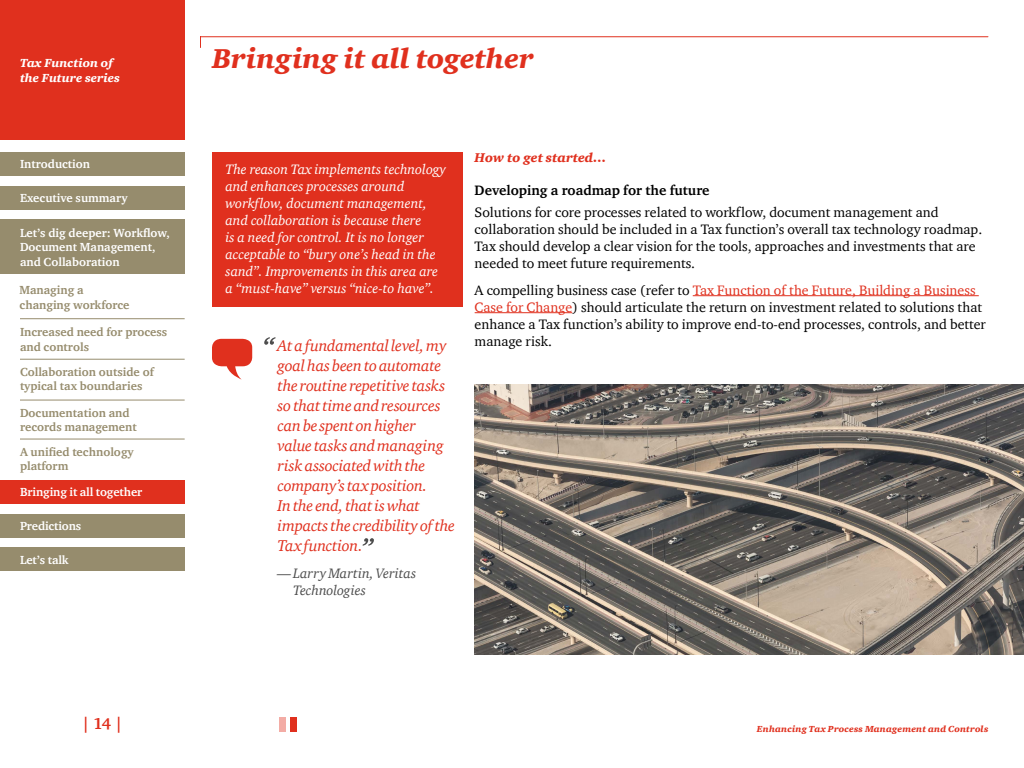
<style>
.page{position:relative;width:1024px;height:768px;background:#fff}
.page>*{position:absolute;margin:0;border:0;box-sizing:border-box;transform-origin:0 0}
.t1{font:italic 900 28px "ITC Charter Com";color:#e0301e}
.t2{font:italic 16px/20px "ITC Charter Com";letter-spacing:-.015em;color:#e0301e}
.t3{font:700 16px "ITC Charter Com";color:#e0301e}
.t4{font:14px/17px "ITC Charter Com";color:#000}
.t5{font:italic 14px/17px "ITC Charter Com";color:#fff}
.t6{font:italic 14px/17px "ITC Charter Com";letter-spacing:-.005em;color:#4d4d4d}
.t7{font:700 14px "ITC Charter Com";color:#000}
.t8{font:italic 900 13px "ITC Charter Com";color:#e0301e}
.t9{font:700 12px/14.4px "ITC Charter Com";color:#968c6d}
.t10{font:700 12px/14.4px "ITC Charter Com";color:#fff}
.t11{font:italic 900 12px/14.4px "ITC Charter Com";color:#fff}
.t12{font:italic 900 9px "ITC Charter Com";letter-spacing:.015em;color:#e0301e}
.s1{color:#e0301e}
</style>
<div class="page">
<div style="left:0;top:0;width:185px;height:140px;background:#e0301e"></div>
<hr style="left:201px;top:36px;width:787px;height:1px;background:#e0301e">
<div style="left:279px;top:717px;width:7px;height:15px;background:#f3aca5"></div>
<div style="left:290px;top:717px;width:6px;height:15px;background:#e0301e"></div>
<div style="left:212px;top:152px;width:251px;height:155px;background:#e0301e"></div>
<svg style="left:212px;top:339px;width:40px;height:40px"></svg>
<svg style="left:264px;top:337px;width:12px;height:8px"></svg>
<svg style="left:363px;top:538px;width:11px;height:8px"></svg>
<img style="left:475px;top:384px;width:549px;height:271px">
<hr style="left:693px;top:295px;width:286px;height:1px;background:#e0301e">
<hr style="left:475px;top:312px;width:97px;height:1px;background:#e0301e">
<div style="left:0;top:220px;width:185px;height:54px;background:#968c6d"></div>
<hr style="left:20px;top:359px;width:165px;height:1px;background:#968c6d">
<hr style="left:20px;top:439px;width:165px;height:1px;background:#968c6d">
<hr style="left:20px;top:400px;width:165px;height:1px;background:#968c6d">
<div style="left:0;top:480px;width:185px;height:24px;background:#e0301e"></div>
<div style="left:0;top:152px;width:185px;height:24px;background:#968c6d"></div>
<div style="left:0;top:186px;width:185px;height:24px;background:#968c6d"></div>
<div style="left:0;top:514px;width:185px;height:24px;background:#968c6d"></div>
<div style="left:0;top:547px;width:185px;height:24px;background:#968c6d"></div>
<hr style="left:20px;top:318px;width:165px;height:1px;background:#968c6d">
<p class="t11" style="left:20px;top:56px;width:102px">Tax Function of the Future series</p>
<p class="t10" style="left:20px;top:157px;width:72px">Introduction</p>
<p class="t10" style="left:20px;top:191px;width:109px">Executive summary</p>
<p class="t10" style="left:20px;top:225px;width:151px">Let’s dig deeper: Workflow,<br>Document Management, and Collaboration</p>
<p class="t9" style="left:20px;top:283px;width:112px">Managing a changing workforce</p>
<p class="t9" style="left:20px;top:325px;width:149px">Increased need for process and controls</p>
<p class="t9" style="left:20px;top:365px;width:135px">Collaboration outside of typical tax boundaries</p>
<p class="t9" style="left:20px;top:406px;width:118px">Documentation and records management</p>
<p class="t9" style="left:20px;top:444px;width:115px">A unified technology platform</p>
<p class="t10" style="left:20px;top:485px;width:124px">Bringing it all together</p>
<p class="t10" style="left:20px;top:519px;width:63px">Predictions</p>
<p class="t10" style="left:20px;top:552px;width:50px">Let’s talk</p>
<h1 class="t1" style="left:212px;top:41px;width:323px">Bringing it all together</h1>
<p class="t5" style="left:226px;top:161px;width:222px">The reason Tax implements technology and enhances processes around workflow, document management, and collaboration is because there<br>is a need for control. It is no longer acceptable to “bury one’s head in the sand”. Improvements in this area are a “must-have” versus “nice-to have”.</p>
<p class="t2" style="left:278px;top:335px;width:179px">At a fundamental level, my goal has been to automate the routine repetitive tasks so that time and resources can be spent on higher<br>value tasks and managing risk associated with the company’s tax position.<br>In the end, that is what impacts the credibility of the<br>Tax function.</p>
<p class="t6" style="left:293px;top:564px;width:125px;text-indent:-16px">— Larry Martin, Veritas<br>Technologies</p>
<p class="t8" style="left:475px;top:149px;width:133px">How to get started…</p>
<p class="t7" style="left:475px;top:181px;width:236px">Developing a roadmap for the future</p>
<p class="t4" style="left:475px;top:203px;width:509px">Solutions for core processes related to workflow, document management and collaboration should be included in a Tax function’s overall tax technology roadmap.<br>Tax should develop a clear vision for the tools, approaches and investments that are needed to meet future requirements.</p>
<p class="t4" style="left:475px;top:281px;width:513px">A compelling business case (refer to <span class="s1">Tax Function of the Future, Building a Business Case for Change</span>) should articulate the return on investment related to solutions that enhance a Tax function’s ability to improve end-to-end processes, controls, and better manage risk.</p>
<p class="t3" style="left:82px;top:714px;width:42px">| 14 |</p>
<p class="t12" style="left:757px;top:723px;width:233px">Enhancing Tax Process Management and Controls</p>
</div>
